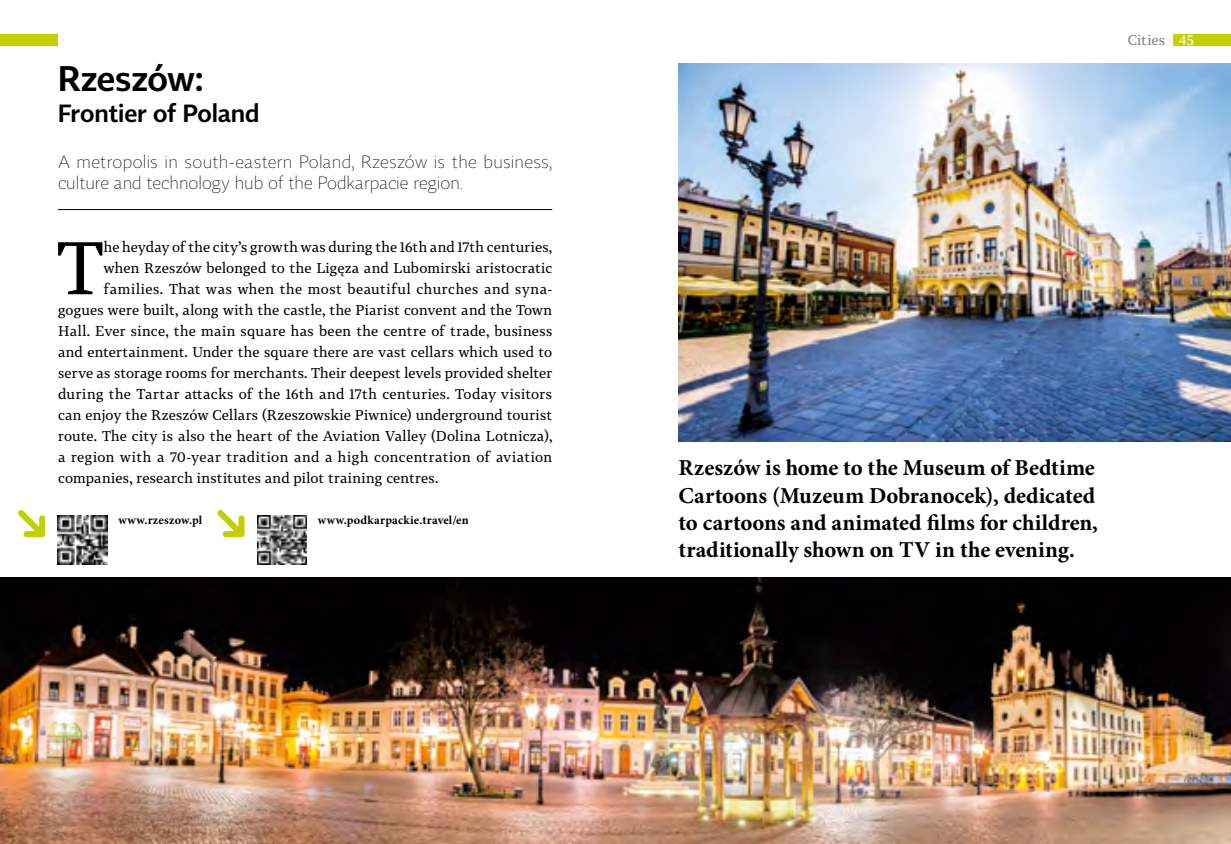
<style>
.page{position:relative;width:1231px;height:844px;background:#fff}
.page>*{position:absolute;margin:0;border:0;box-sizing:border-box;transform-origin:0 0}
.t1{font:73.15px "Tabac G3";color:#000}
.t2{font:300 35px "Tabac Sans";letter-spacing:-.015em;color:#000}
.t3{font:300 24.5px "Tabac Sans";letter-spacing:-.005em;color:#000}
.t4{font:700 22.75px/27.3px "Minion Pro";color:#000}
.t5{font:100 17.5px/21px "Tabac Sans";letter-spacing:.005em;color:#000}
.t6{font:14px "Tabac G3";letter-spacing:.02em;color:#000}
.t7{font:14px "Tabac G3";letter-spacing:.04em;color:#000}
.t8{font:14px "Tabac G3";letter-spacing:.015em;color:#818080}
.t9{font:700 12.25px "Minion Pro";letter-spacing:.02em;color:#000}
.s1{color:#fff}
</style>
<div class="page">
<hr style="left:58px;top:209px;width:494px;height:1px;background:#000">
<img style="left:0;top:578px;width:1230px;height:265px">
<img style="left:678px;top:63px;width:552px;height:378px">
<svg style="left:18px;top:510px;width:27px;height:27px"></svg>
<svg style="left:57px;top:515px;width:51px;height:50px"></svg>
<img style="left:58px;top:515px;width:49px;height:49px">
<svg style="left:217px;top:510px;width:27px;height:27px"></svg>
<img style="left:257px;top:515px;width:49px;height:49px">
<div style="left:1172px;top:33px;width:58px;height:12px;background:#c1d100"></div>
<div style="left:0;top:33px;width:58px;height:12px;background:#c1d100"></div>
<h2 class="t2" style="left:58px;top:57px;width:147px">Rzeszów:</h2>
<h3 class="t3" style="left:58px;top:98px;width:203px">Frontier of Poland</h3>
<p class="t5" style="left:58px;top:152px;width:495px">A metropolis in south-eastern Poland, Rzeszów is the business, culture and technology hub of the Podkarpacie region.</p>
<h1 class="t1" style="left:57px;top:218px;width:49px">T</h1>
<p class="t6" style="left:104px;top:237px;width:450px">he heyday of the city’s growth was during the 16th and 17th centuries,</p>
<p class="t6" style="left:104px;top:258px;width:450px">when Rzeszów belonged to the Ligęza and Lubomirski aristocratic</p>
<p class="t7" style="left:104px;top:279px;width:450px">families. That was when the most beautiful churches and syna-</p>
<p class="t6" style="left:58px;top:300px;width:495px">gogues were built, along with the castle, the Piarist convent and the Town</p>
<p class="t6" style="left:58px;top:321px;width:495px">Hall. Ever since, the main square has been the centre of trade, business</p>
<p class="t6" style="left:58px;top:342px;width:495px">and entertainment. Under the square there are vast cellars which used to</p>
<p class="t6" style="left:58px;top:363px;width:495px">serve as storage rooms for merchants. Their deepest levels provided shelter</p>
<p class="t6" style="left:58px;top:384px;width:495px">during the Tartar attacks of the 16th and 17th centuries. Today visitors</p>
<p class="t6" style="left:58px;top:405px;width:495px">can enjoy the Rzeszów Cellars (Rzeszowskie Piwnice) underground tourist</p>
<p class="t6" style="left:58px;top:426px;width:495px">route. The city is also the heart of the Aviation Valley (Dolina Lotnicza),</p>
<p class="t6" style="left:58px;top:447px;width:495px">a region with a 70-year tradition and a high concentration of aviation</p>
<p class="t6" style="left:58px;top:468px;width:382px">companies, research institutes and pilot training centres.</p>
<p class="t9" style="left:119px;top:511px;width:85px">www.rzeszow.pl</p>
<p class="t9" style="left:318px;top:511px;width:152px">www.podkarpackie.travel/en</p>
<p class="t8" style="left:1127px;top:30px;width:68px">Cities <span class="s1">45</span></p>
<h3 class="t4" style="left:678px;top:454px;width:421px">Rzeszów is home to the Museum of Bedtime Cartoons (Muzeum Dobranocek), dedicated to cartoons and animated films for children, traditionally shown on TV in the evening.</h3>
</div>
